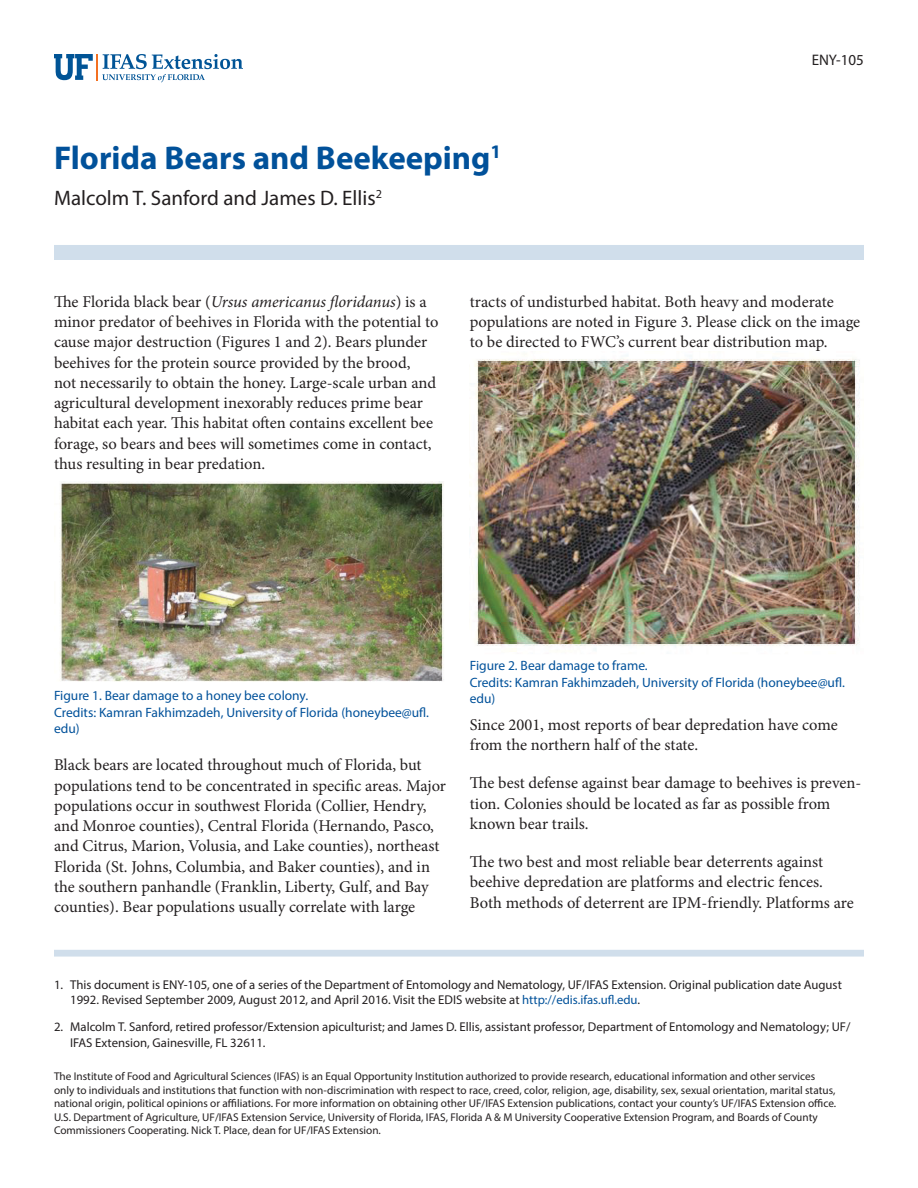
<style>
.page{position:relative;width:918px;height:1188px;background:#fff}
.page>*{position:absolute;margin:0;border:0;box-sizing:border-box;transform-origin:0 0}
.TitleRegular{font:700 33px "Myriad Pro";color:#01519a}
.Author{font:21px "Myriad Pro";color:#231f20}
.Paragraph{font:16.5px/20.2px "Minion Pro";color:#231f20}
.PubNumber{font:15.3px "Myriad Pro";color:#231f20}
.FigureCaption{font:13.5px/16.5px "Myriad Pro";color:#01519a}
.t1{font:12.75px/15.3px "Myriad Pro";color:#231f20}
.Disclaimer{font:11.25px/13.5px "Myriad Pro";color:#231f20}
.s1{font-style:italic}
.s2{color:#01519a}
</style>
<div class="page">
<svg style="left:54px;top:54px;width:189px;height:28px"></svg>
<div style="left:54px;top:245px;width:810px;height:15px;background:#d0deeb"></div>
<div style="left:54px;top:950px;width:810px;height:7px;background:#d0deeb"></div>
<img style="left:60px;top:481px;width:384px;height:201px">
<img style="left:475px;top:354px;width:385px;height:298px">
<p class="TitleRegular" style="left:54px;top:136px;width:449px">Florida Bears and Beekeeping<sup>1</sup></p>
<p class="Author" style="left:54px;top:185px;width:330px">Malcolm T. Sanford and James D. Ellis<sup>2</sup></p>
<p class="PubNumber" style="left:812px;top:51px;width:54px">ENY-105</p>
<p class="Paragraph" style="left:54px;top:292px;width:386px">The Florida black bear (<span class="s1">Ursus americanus floridanus</span>) is a minor predator of beehives in Florida with the potential to cause major destruction (Figures 1 and 2). Bears plunder beehives for the protein source provided by the brood,<br>not necessarily to obtain the honey. Large-scale urban and agricultural development inexorably reduces prime bear habitat each year. This habitat often contains excellent bee forage, so bears and bees will sometimes come in contact, thus resulting in bear predation.</p>
<p class="Paragraph" style="left:470px;top:292px;width:392px">tracts of undisturbed habitat. Both heavy and moderate populations are noted in Figure 3. Please click on the image to be directed to FWC’s current bear distribution map.</p>
<p class="FigureCaption" style="left:54px;top:687px;width:256px">Figure 1. Bear damage to a honey bee colony.</p>
<p class="FigureCaption" style="left:54px;top:704px;width:377px">Credits: Kamran Fakhimzadeh, University of Florida (honeybee@ufl. edu)</p>
<p class="Paragraph" style="left:54px;top:755px;width:394px">Black bears are located throughout much of Florida, but populations tend to be concentrated in specific areas. Major populations occur in southwest Florida (Collier, Hendry, and Monroe counties), Central Florida (Hernando, Pasco, and Citrus, Marion, Volusia, and Lake counties), northeast Florida (St. Johns, Columbia, and Baker counties), and in the southern panhandle (Franklin, Liberty, Gulf, and Bay counties). Bear populations usually correlate with large</p>
<p class="FigureCaption" style="left:470px;top:657px;width:179px">Figure 2. Bear damage to frame.</p>
<p class="FigureCaption" style="left:470px;top:674px;width:377px">Credits: Kamran Fakhimzadeh, University of Florida (honeybee@ufl. edu)</p>
<p class="Paragraph" style="left:470px;top:715px;width:370px">Since 2001, most reports of bear depredation have come from the northern half of the state.</p>
<p class="Paragraph" style="left:470px;top:773px;width:393px">The best defense against bear damage to beehives is preven&shy;tion. Colonies should be located as far as possible from known bear trails.</p>
<p class="Paragraph" style="left:470px;top:852px;width:385px">The two best and most reliable bear deterrents against beehive depredation are platforms and electric fences.<br>Both methods of deterrent are IPM-friendly. Platforms are</p>
<p class="t1" style="left:70px;top:977px;width:773px;text-indent:-16px">1. This document is ENY-105, one of a series of the Department of Entomology and Nematology, UF/IFAS Extension. Original publication date August<br>1992. Revised September 2009, August 2012, and April 2016. Visit the EDIS website at <span class="s2">http://edis.ifas.ufl.edu</span>.</p>
<p class="t1" style="left:70px;top:1019px;width:782px;text-indent:-16px">2. Malcolm T. Sanford, retired professor/Extension apiculturist; and James D. Ellis, assistant professor, Department of Entomology and Nematology; UF/<br>IFAS Extension, Gainesville, FL 32611.</p>
<p class="Disclaimer" style="left:54px;top:1069px;width:784px">The Institute of Food and Agricultural Sciences (IFAS) is an Equal Opportunity Institution authorized to provide research, educational information and other services only to individuals and institutions that function with non-discrimination with respect to race, creed, color, religion, age, disability, sex, sexual orientation, marital status, national origin, political opinions or affiliations. For more information on obtaining other UF/IFAS Extension publications, contact your county’s UF/IFAS Extension office.<br>U.S. Department of Agriculture, UF/IFAS Extension Service, University of Florida, IFAS, Florida A &amp; M University Cooperative Extension Program, and Boards of County Commissioners Cooperating. Nick T. Place, dean for UF/IFAS Extension.</p>
</div>
